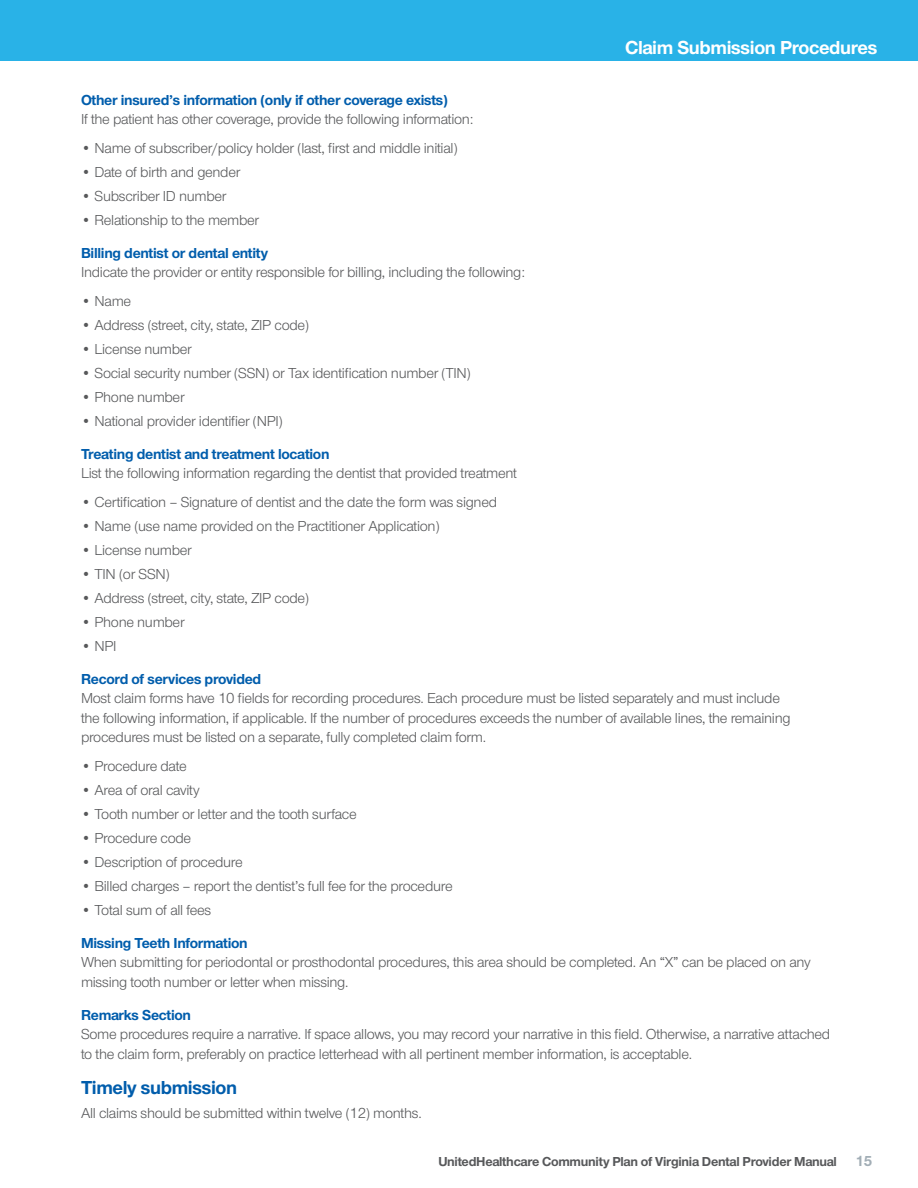
<style>
.page{position:relative;width:918px;height:1188px;background:#fff}
.page>*{position:absolute;margin:0;border:0;box-sizing:border-box;transform-origin:0 0}
.t1{font:700 19.5px "UHC Sans";letter-spacing:-.02em;color:#fff}
.t2{font:700 19.5px "UHC Sans";letter-spacing:-.02em;color:#015dac}
.t3{font:15px/19.5px "UHC Sans";letter-spacing:-.02em;color:#57585a}
.t4{font:700 15px "UHC Sans";letter-spacing:-.02em;color:#015dac}
.t5{font:700 13.5px "UHC Sans";letter-spacing:-.02em;color:#57585a}
.s1{font-size:15px;color:#a2aeb6}
</style>
<div class="page">
<div style="left:0;top:0;width:918px;height:61px;background:#29b2e7"></div>
<h1 class="t1" style="left:625px;top:34px;width:254px">Claim Submission Procedures</h1>
<p class="t4" style="left:81px;top:89px;width:368px">Other insured’s information (only if other coverage exists)</p>
<p class="t3" style="left:81px;top:109px;width:394px">If the patient has other coverage, provide the following information:</p>
<p class="t3" style="left:81px;top:137px;width:378px">• Name of subscriber/policy holder (last, first and middle initial)</p>
<p class="t3" style="left:81px;top:161px;width:161px">• Date of birth and gender</p>
<p class="t3" style="left:81px;top:185px;width:147px">• Subscriber ID number</p>
<p class="t3" style="left:81px;top:209px;width:180px">• Relationship to the member</p>
<p class="t4" style="left:81px;top:242px;width:189px">Billing dentist or dental entity</p>
<p class="t3" style="left:81px;top:262px;width:446px">Indicate the provider or entity responsible for billing, including the following:</p>
<p class="t3" style="left:81px;top:290px;width:52px">• Name</p>
<p class="t3" style="left:81px;top:314px;width:230px">• Address (street, city, state, ZIP code)</p>
<p class="t3" style="left:81px;top:338px;width:112px">• License number</p>
<p class="t3" style="left:81px;top:362px;width:391px">• Social security number (SSN) or Tax identification number (TIN)</p>
<p class="t3" style="left:81px;top:386px;width:105px">• Phone number</p>
<p class="t3" style="left:81px;top:410px;width:203px">• National provider identifier (NPI)</p>
<p class="t4" style="left:81px;top:443px;width:250px">Treating dentist and treatment location</p>
<p class="t3" style="left:81px;top:463px;width:438px">List the following information regarding the dentist that provided treatment</p>
<p class="t3" style="left:81px;top:491px;width:418px">• Certification – Signature of dentist and the date the form was signed</p>
<p class="t3" style="left:81px;top:515px;width:360px">• Name (use name provided on the Practitioner Application)</p>
<p class="t3" style="left:81px;top:539px;width:112px">• License number</p>
<p class="t3" style="left:81px;top:563px;width:90px">• TIN (or SSN)</p>
<p class="t3" style="left:81px;top:587px;width:230px">• Address (street, city, state, ZIP code)</p>
<p class="t3" style="left:81px;top:611px;width:105px">• Phone number</p>
<p class="t3" style="left:81px;top:635px;width:37px">• NPI</p>
<p class="t4" style="left:81px;top:668px;width:182px">Record of services provided</p>
<p class="t3" style="left:81px;top:688px;width:711px">Most claim forms have 10 fields for recording procedures. Each procedure must be listed separately and must include the following information, if applicable. If the number of procedures exceeds the number of available lines, the remaining procedures must be listed on a separate, fully completed claim form.</p>
<p class="t3" style="left:81px;top:755px;width:107px">• Procedure date</p>
<p class="t3" style="left:81px;top:779px;width:120px">• Area of oral cavity</p>
<p class="t3" style="left:81px;top:803px;width:277px">• Tooth number or letter and the tooth surface</p>
<p class="t3" style="left:81px;top:827px;width:112px">• Procedure code</p>
<p class="t3" style="left:81px;top:851px;width:163px">• Description of procedure</p>
<p class="t3" style="left:81px;top:875px;width:373px">• Billed charges – report the dentist’s full fee for the procedure</p>
<p class="t3" style="left:81px;top:899px;width:132px">• Total sum of all fees</p>
<p class="t4" style="left:81px;top:932px;width:168px">Missing Teeth Information</p>
<p class="t3" style="left:81px;top:952px;width:731px">When submitting for periodontal or prosthodontal procedures, this area should be completed. An “X” can be placed on any missing tooth number or letter when missing.</p>
<p class="t4" style="left:81px;top:1004px;width:112px">Remarks Section</p>
<p class="t3" style="left:81px;top:1024px;width:751px">Some procedures require a narrative. If space allows, you may record your narrative in this field. Otherwise, a narrative attached to the claim form, preferably on practice letterhead with all pertinent member information, is acceptable.</p>
<h1 class="t2" style="left:81px;top:1075px;width:158px">Timely submission</h1>
<p class="t3" style="left:81px;top:1103px;width:342px">All claims should be submitted within twelve (12) months.</p>
<p class="t5" style="left:438px;top:1152px;width:436px">UnitedHealthcare Community Plan of Virginia Dental Provider Manual <span class="s1">15</span></p>
</div>
